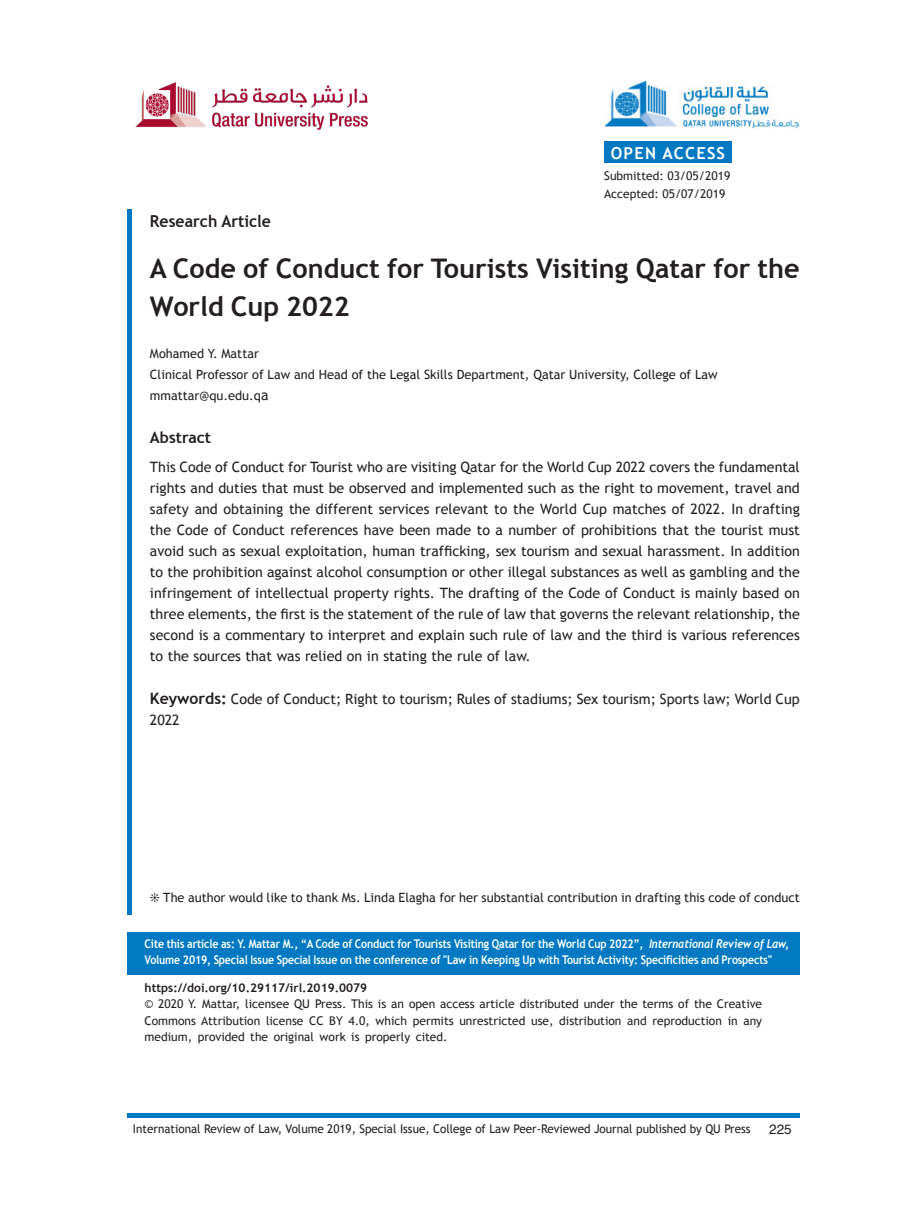
<style>
.page{position:relative;width:919px;height:1217px;background:#fff}
.page>*{position:absolute;margin:0;border:0;box-sizing:border-box;transform-origin:0 0}
.t1{font:700 27px/38.2px "Trebuchet MS";color:#231f20}
.t2{font:700 16.5px "Trebuchet MS";color:#231f20;scale:.96 1}
.t3{font:700 16.5px "Trebuchet MS";letter-spacing:.07em;color:#fff}
.t4{font:700 15.75px "Trebuchet MS";color:#231f20}
.Body_B{font:14.25px/21px "Trebuchet MS";color:#231f20;text-align:justify}
.t5{font:13.5px "Helvetica";color:#231f20}
.Body_B-2{font:12.75px "Trebuchet MS";color:#231f20}
.t6{font:12px/16.5px "Trebuchet MS";color:#231f20;text-align:justify}
.t7{font:700 12px/15.8px "Trebuchet MS";letter-spacing:-.01em;color:#fff;scale:.88 1}
.t8{font:700 12px "Trebuchet MS";color:#231f20}
.s1{font-size:14.25px}
.s2{font-weight:700;font-size:15.75px}
.s3{font-family:"Trebuchet";font-style:italic}
</style>
<div class="page">
<hr style="left:127px;top:1113px;width:672px;height:4px;background:#0079c2">
<hr style="left:128px;top:209px;width:4px;height:705px;background:#0079c2">
<img style="left:135px;top:82px;width:233px;height:48px">
<div style="left:604px;top:141px;width:127px;height:22px;background:#0079c2"></div>
<img style="left:604px;top:80px;width:195px;height:48px">
<div style="left:128px;top:931px;width:671px;height:43px;background:#0079c2"></div>
<p class="t3" style="left:610px;top:143px;width:116px">OPEN ACCESS</p>
<p class="t6" style="left:604px;top:168px;width:128px">Submitted: 03/05/2019</p>
<p class="t6" style="left:604px;top:186px;width:123px">Accepted: 05/07/2019</p>
<p class="t2" style="left:150px;top:211px;width:128px">Research Article</p>
<p class="t1" style="left:150px;top:249px;width:651px">A Code of Conduct for Tourists Visiting Qatar for the<br>World Cup 2022</p>
<p class="Body_B-2" style="left:150px;top:346px;width:111px">Mohamed Y. Mattar</p>
<p class="Body_B-2" style="left:150px;top:367px;width:569px">Clinical Professor of Law and Head of the Legal Skills Department, Qatar University, College of Law</p>
<p class="Body_B-2" style="left:150px;top:388px;width:120px">mmattar@qu.edu.q<span class="s1">a</span></p>
<p class="t4" style="left:150px;top:427px;width:63px">Abstract</p>
<p class="Body_B" style="left:150px;top:456px;width:651px">This Code of Conduct for Tourist who are visiting Qatar for the World Cup 2022 covers the fundamental rights and duties that must be observed and implemented such as the right to movement, travel and safety and obtaining the different services relevant to the World Cup matches of 2022. In drafting the Code of Conduct references have been made to a number of prohibitions that the tourist must avoid such as sexual exploitation, human trafficking, sex tourism and sexual harassment. In addition to the prohibition against alcohol consumption or other illegal substances as well as gambling and the infringement of intellectual property rights. The drafting of the Code of Conduct is mainly based on three elements, the first is the statement of the rule of law that governs the relevant relationship, the second is a commentary to interpret and explain such rule of law and the third is various references to the sources that was relied on in stating the rule of law.</p>
<p class="Body_B" style="left:150px;top:688px;width:651px"><span class="s2">Keywords:</span> Code of Conduct; Right to tourism; Rules of stadiums; Sex tourism; Sports law; World Cup<br>2022</p>
<p class="Body_B-2" style="left:163px;top:889px;width:638px">The author would like to thank Ms. Linda Elagha for her substantial contribution in drafting this code of conduct</p>
<p class="t7" style="left:145px;top:935px;width:733px">Cite this article as: Y. Mattar M., “A Code of Conduct for Tourists Visiting Qatar for the World Cup 2022”, <span class="s3">International Review of Law,<br></span>Volume 2019, Special Issue Special Issue on the conference of "Law in Keeping Up with Tourist Activity: Specificities and Prospects"</p>
<p class="t8" style="left:145px;top:979px;width:224px">https://doi.org/10.29117/irl.2019.0079</p>
<p class="t6" style="left:145px;top:995px;width:619px">© 2020 Y. Mattar, licensee QU Press. This is an open access article distributed under the terms of the Creative Commons Attribution license CC BY 4.0, which permits unrestricted use, distribution and reproduction in any medium, provided the original work is properly cited.</p>
<p class="t6" style="left:133px;top:1120px;width:619px">International Review of Law, Volume 2019, Special Issue, College of Law Peer-Reviewed Journal published by QU Press</p>
<p class="t5" style="left:769px;top:1118px;width:24px">225</p>
</div>
